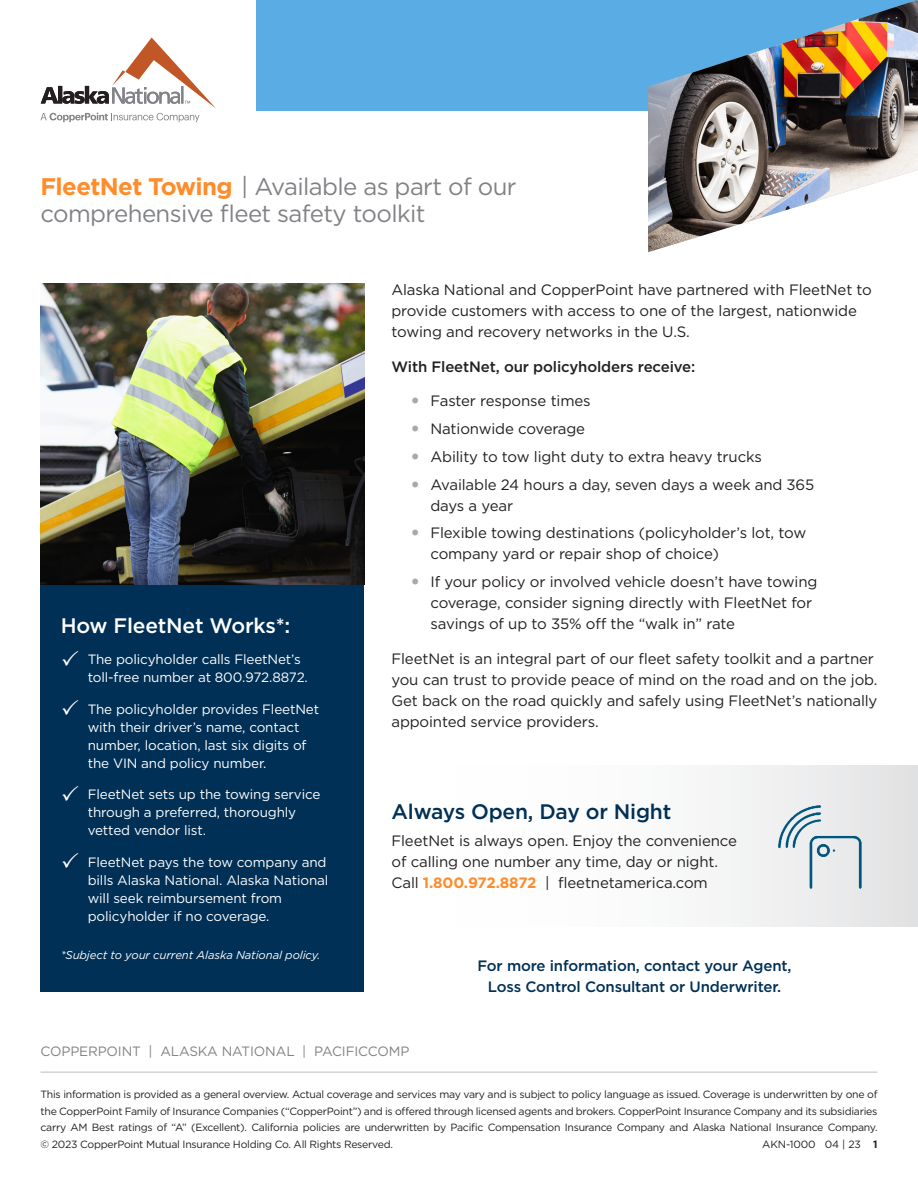
<style>
.page{position:relative;width:918px;height:1188px;background:#fff}
.page>*{position:absolute;margin:0;border:0;box-sizing:border-box;transform-origin:0 0}
.t1{font:24px/27px "Gotham";letter-spacing:-.025em;color:#808285}
.t2{font:500 21px "Gotham";letter-spacing:-.01em;color:#003056}
.t3{font:500 21px "Gotham";letter-spacing:-.01em;color:#fff}
.t4{font:15px/21px "Gotham";letter-spacing:-.01em;color:#231f20}
.t5{font:500 15px/21px "Gotham";letter-spacing:-.01em;color:#003056;text-align:center}
.t6{font:500 15px "Gotham";letter-spacing:-.01em;color:#231f20}
.t7{font:13.5px/18px "Gotham";letter-spacing:-.01em;color:#fff}
.States{font:13.5px "Gotham";letter-spacing:-.01em;color:#808285}
.t8{font:italic 11.4px "Gotham";letter-spacing:-.01em;color:#fff}
.States-2{font:10.5px/16.5px "Gotham";letter-spacing:-.025em;color:#231f20;text-align:justify}
.s1{font-weight:700;color:#ff8c2b}
.s2{font-weight:700}
</style>
<div class="page">
<div style="left:256px;top:0;width:662px;height:110px;background:#5aace5"></div>
<svg style="left:40px;top:38px;width:176px;height:84px"></svg>
<img style="left:648px;top:0;width:270px;height:252px">
<div style="left:364px;top:765px;width:554px;height:162px;background:linear-gradient(to right,#fff,#e7e8e9)"></div>
<hr style="left:40px;top:1072px;width:838px;height:1px;background:#bcbdc0">
<div style="left:40px;top:584px;width:324px;height:408px;background:#003056"></div>
<img style="left:770px;top:799px;width:97px;height:98px">
<img style="left:40px;top:284px;width:324px;height:300px">
<p class="t1" style="left:40px;top:172px;width:478px"><span class="s1">FleetNet Towing</span> | Available as part of our comprehensive fleet safety toolkit</p>
<p class="t3" style="left:61px;top:611px;width:231px">How FleetNet Works*:</p>
<p class="t7" style="left:88px;top:650px;width:222px">The policyholder calls FleetNet’s toll-free number at 800.972.8872.</p>
<p class="t7" style="left:88px;top:700px;width:233px">The policyholder provides FleetNet with their driver’s name, contact number, location, last six digits of the VIN and policy number.</p>
<p class="t7" style="left:88px;top:785px;width:234px">FleetNet sets up the towing service through a preferred, thoroughly vetted vendor list.</p>
<p class="t7" style="left:88px;top:853px;width:242px">FleetNet pays the tow company and bills Alaska National. Alaska National will seek reimbursement from policyholder if no coverage.</p>
<p class="t8" style="left:61px;top:947px;width:261px">*Subject to your current Alaska National policy.</p>
<p class="t4" style="left:392px;top:279px;width:482px">Alaska National and CopperPoint have partnered with FleetNet to provide customers with access to one of the largest, nationwide towing and recovery networks in the U.S.</p>
<p class="t6" style="left:392px;top:357px;width:305px">With FleetNet, our policyholders receive:</p>
<p class="t4" style="left:430px;top:390px;width:162px">Faster response times</p>
<p class="t4" style="left:430px;top:418px;width:156px">Nationwide coverage</p>
<p class="t4" style="left:430px;top:446px;width:333px">Ability to tow light duty to extra heavy trucks</p>
<p class="t4" style="left:430px;top:474px;width:385px">Available 24 hours a day, seven days a week and 365 days a year</p>
<p class="t4" style="left:430px;top:522px;width:377px">Flexible towing destinations (policyholder’s lot, tow company yard or repair shop of choice)</p>
<p class="t4" style="left:430px;top:571px;width:388px">If your policy or involved vehicle doesn’t have towing coverage, consider signing directly with FleetNet for savings of up to 35% off the “walk in” rate</p>
<p class="t4" style="left:392px;top:648px;width:488px">FleetNet is an integral part of our fleet safety toolkit and a partner you can trust to provide peace of mind on the road and on the job.<br>Get back on the road quickly and safely using FleetNet’s nationally appointed service providers.</p>
<p class="t2" style="left:392px;top:798px;width:281px">Always Open, Day or Night</p>
<p class="t4" style="left:392px;top:830px;width:347px">FleetNet is always open. Enjoy the convenience of calling one number any time, day or night.<br>Call <span class="s1">1.800.972.8872</span> | fleetnetamerica.com</p>
<p class="t5" style="left:477px;top:955px;width:316px">For more information, contact your Agent,<br>Loss Control Consultant or Underwriter.</p>
<p class="States" style="left:40px;top:1043px;width:370px">COPPERPOINT | ALASKA NATIONAL | PACIFICCOMP</p>
<p class="States-2" style="left:40px;top:1086px;width:839px">This information is provided as a general overview. Actual coverage and services may vary and is subject to policy language as issued. Coverage is underwritten by one of the CopperPoint Family of Insurance Companies (“CopperPoint”) and is offered through licensed agents and brokers. CopperPoint Insurance Company and its subsidiaries carry AM Best ratings of “A” (Excellent). California policies are underwritten by Pacific Compensation Insurance Company and Alaska National Insurance Company. © 2023 CopperPoint Mutual Insurance Holding Co. All Rights Reserved.</p>
<p class="States-2" style="left:762px;top:1135px;width:117px">AKN-1000 04 | 23 <span class="s2">1</span></p>
</div>
